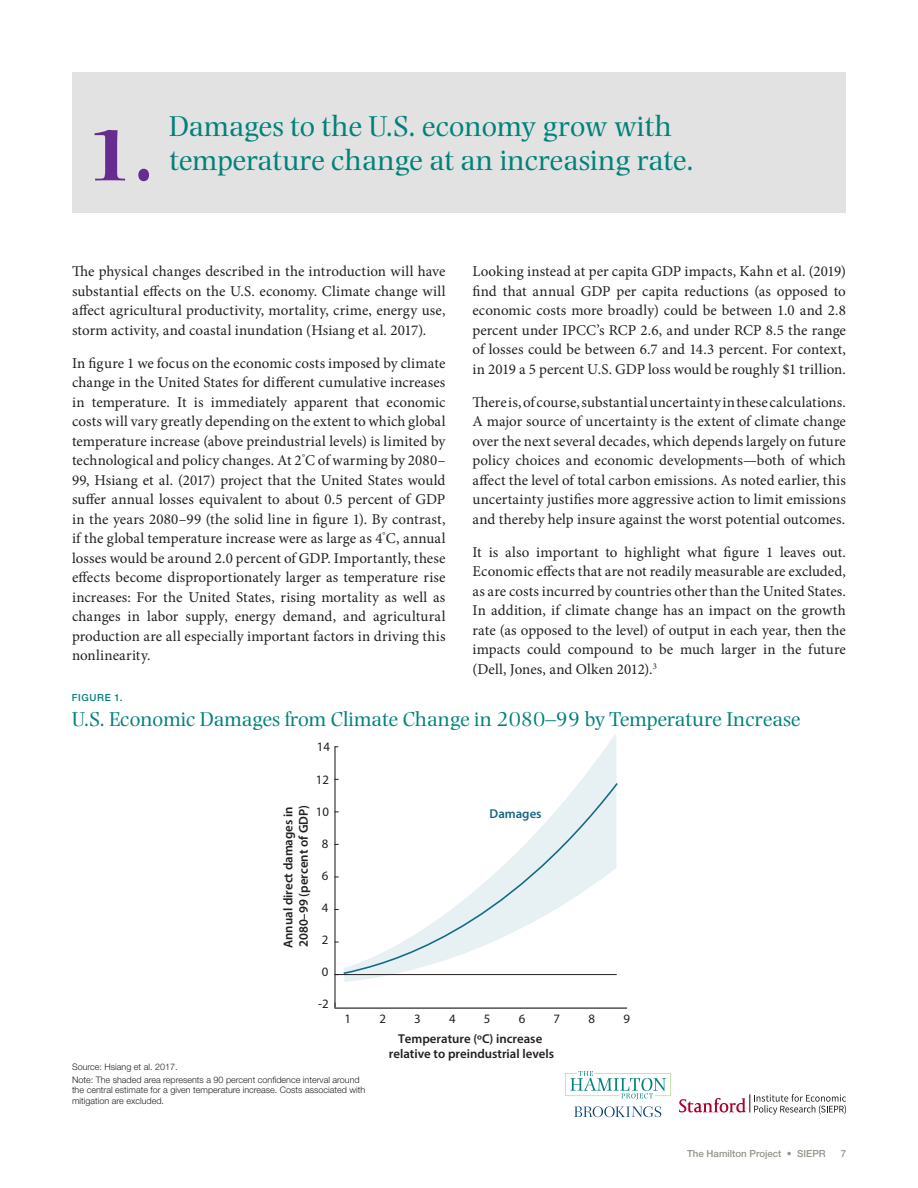
<style>
.page{position:relative;width:918px;height:1188px;background:#fff}
.page>*{position:absolute;margin:0;border:0;box-sizing:border-box;transform-origin:0 0}
.Fact_Number{font:700 75px "Photina MT Std";color:#662d8e}
.Fact_Text{font:30px "Photina MT Std";color:#00827a}
.Figure_Table_Title{font:21px "Photina MT Std";color:#00827a}
.Regular_Body_Text{font:15px/19.5px "Minion Pro";letter-spacing:.005em;color:#231f20;text-align:justify}
.t1{font:600 12.9px/15.5px "Myriad Pro";color:#231f20;text-align:center}
.t2{font:12.9px "Myriad Pro";color:#231f20}
.t3{font:600 12.9px "Myriad Pro";color:#136983}
.t4{font:500 9.75px "Helvetica Neue LT Std";color:#94948a}
.Figure_Table_Number{font:500 9.75px "Helvetica Neue LT Std";letter-spacing:.06em;color:#00827a}
.Figure_Table_source{font:300 9px/10.8px "Helvetica Neue LT Std";color:#231f20}
</style>
<div class="page">
<div style="left:72px;top:72px;width:774px;height:140px;background:#e2e2e2"></div>
<svg style="left:574px;top:1106px;width:87px;height:11px"></svg>
<svg style="left:565px;top:1071px;width:106px;height:29px"></svg>
<svg style="left:679px;top:1094px;width:167px;height:21px"></svg>
<hr style="left:335px;top:1008px;width:292px;height:1px;background:#231f20">
<svg style="left:344px;top:736px;width:272px;height:246px"></svg>
<svg style="left:343px;top:781px;width:275px;height:194px"></svg>
<hr style="left:334px;top:747px;width:2px;height:260px;background:#231f20">
<hr style="left:335px;top:974px;width:281px;height:1px;background:#231f20">
<p class="Fact_Number" style="left:87px;top:112px;width:69px">1.</p>
<p class="Fact_Text" style="left:169px;top:109px;width:504px">Damages to the U.S. economy grow with</p>
<p class="Fact_Text" style="left:169px;top:143px;width:526px">temperature change at an increasing rate.</p>
<p class="Regular_Body_Text" style="left:72px;top:262px;width:375px">The physical changes described in the introduction will have substantial effects on the U.S. economy. Climate change will affect agricultural productivity, mortality, crime, energy use, storm activity, and coastal inundation (Hsiang et al. 2017).</p>
<p class="Regular_Body_Text" style="left:72px;top:353px;width:375px">In figure 1 we focus on the economic costs imposed by climate change in the United States for different cumulative increases in temperature. It is immediately apparent that economic costs will vary greatly depending on the extent to which global temperature increase (above preindustrial levels) is limited by technological and policy changes. At 2<sup>°</sup>C of warming by 2080– 99, Hsiang et al. (2017) project that the United States would suffer annual losses equivalent to about 0.5 percent of GDP in the years 2080–99 (the solid line in figure 1). By contrast, if the global temperature increase were as large as 4<sup>°</sup>C, annual losses would be around 2.0 percent of GDP. Importantly, these effects become disproportionately larger as temperature rise increases: For the United States, rising mortality as well as changes in labor supply, energy demand, and agricultural production are all especially important factors in driving this nonlinearity.</p>
<p class="Regular_Body_Text" style="left:472px;top:262px;width:375px">Looking instead at per capita GDP impacts, Kahn et al. (2019) find that annual GDP per capita reductions (as opposed to economic costs more broadly) could be between 1.0 and 2.8 percent under IPCC’s RCP 2.6, and under RCP 8.5 the range of losses could be between 6.7 and 14.3 percent. For context, in 2019 a 5 percent U.S. GDP loss would be roughly $1 trillion.</p>
<p class="Regular_Body_Text" style="left:472px;top:392px;width:375px">There is, of course, substantial uncertainty in these calculations.<br>A major source of uncertainty is the extent of climate change over the next several decades, which depends largely on future policy choices and economic developments—both of which affect the level of total carbon emissions. As noted earlier, this uncertainty justifies more aggressive action to limit emissions and thereby help insure against the worst potential outcomes.</p>
<p class="Regular_Body_Text" style="left:472px;top:542px;width:375px">It is also important to highlight what figure 1 leaves out.<br>Economic effects that are not readily measurable are excluded, as are costs incurred by countries other than the United States.<br>In addition, if climate change has an impact on the growth rate (as opposed to the level) of output in each year, then the impacts could compound to be much larger in the future (Dell, Jones, and Olken 2012).<sup>3</sup></p>
<p class="Figure_Table_Number" style="left:72px;top:692px;width:52px">FIGURE 1.</p>
<p class="Figure_Table_Title" style="left:72px;top:708px;width:730px">U.S. Economic Damages from Climate Change in 2080–99 by Temperature Increase</p>
<p class="t2" style="left:317px;top:739px;width:15px">14</p>
<p class="t2" style="left:316px;top:771px;width:15px">12</p>
<p class="t1" style="left:280px;top:948px;width:145px;text-align:left;rotate:-90deg">Annual direct damages in<br>2080–99 (percent of GDP)</p>
<p class="t2" style="left:316px;top:803px;width:15px">10</p>
<p class="t2" style="left:322px;top:836px;width:8px">8</p>
<p class="t2" style="left:322px;top:868px;width:8px">6</p>
<p class="t2" style="left:322px;top:900px;width:8px">4</p>
<p class="t2" style="left:322px;top:932px;width:8px">2</p>
<p class="t2" style="left:322px;top:964px;width:8px">0</p>
<p class="t2" style="left:318px;top:996px;width:12px">-2</p>
<p class="t3" style="left:490px;top:805px;width:54px">Damages</p>
<p class="t2" style="left:345px;top:1011px;width:8px">1</p>
<p class="t2" style="left:379px;top:1011px;width:8px">2</p>
<p class="t2" style="left:414px;top:1011px;width:8px">3</p>
<p class="t2" style="left:449px;top:1011px;width:8px">4</p>
<p class="t2" style="left:484px;top:1011px;width:8px">5</p>
<p class="t2" style="left:519px;top:1011px;width:8px">6</p>
<p class="t2" style="left:554px;top:1011px;width:8px">7</p>
<p class="t2" style="left:589px;top:1011px;width:8px">8</p>
<p class="t1" style="left:389px;top:1030px;width:167px">Temperature (ºC) increase relative to preindustrial levels</p>
<p class="Figure_Table_source" style="left:72px;top:1061px;width:107px">Source: Hsiang et al. 2017.</p>
<p class="Figure_Table_source" style="left:72px;top:1074px;width:295px">Note: The shaded area represents a 90 percent confidence interval around the central estimate for a given temperature increase. Costs associated with mitigation are excluded.</p>
<p class="t2" style="left:623px;top:1011px;width:8px">9</p>
<p class="t4" style="left:687px;top:1147px;width:140px">The Hamilton Project • SIEPR</p>
<p class="t4" style="left:841px;top:1147px;width:7px">7</p>
</div>
